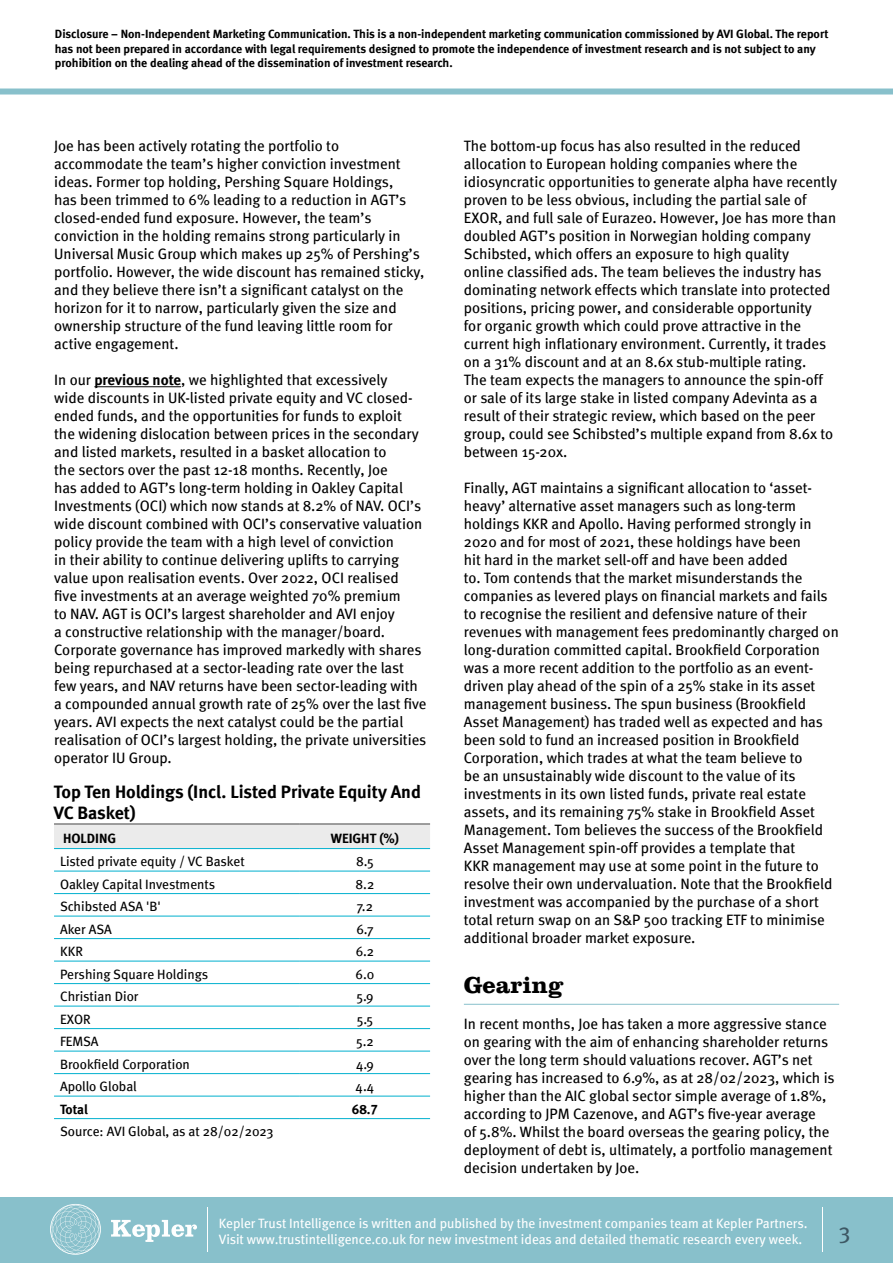
<style>
.page{position:relative;width:893px;height:1263px;background:#fff}
.page>*{position:absolute;margin:0;border:0;box-sizing:border-box;transform-origin:0 0}
.factsheet_heading1{font:700 24px "Clarendon LT Std";color:#000}
.t1{font:22.5px "Meta";color:#3d5864}
.table_heading{font:700 18px/21.6px "Meta";color:#000}
.t2{font:15px/18px "Meta";color:#000}
.table_td{font:13.5px "Meta";color:#000}
.t3{font:13.5px/16.2px "Meta";color:#fff}
.table_th{font:700 13.5px "Meta";color:#000}
.table_td-2{font:13.5px "Meta Bold LF";letter-spacing:-.01em;color:#000}
.t4{font:12px/14.4px "Meta Bold LF";color:#000}
.s1{font-family:"Meta Bold LF"}
</style>
<div class="page">
<div style="left:0;top:1197px;width:893px;height:66px;background:#88c0cb"></div>
<svg style="left:111px;top:1220px;width:86px;height:22px"></svg>
<svg style="left:50px;top:1204px;width:51px;height:51px"></svg>
<hr style="left:207px;top:1207px;width:1px;height:44px;background:#fff">
<div style="left:0;top:89px;width:893px;height:6px;background:#88c0cb"></div>
<hr style="left:822px;top:1207px;width:1px;height:44px;background:#fff">
<hr style="left:464px;top:1004px;width:375px;height:1px;background:#88c0cb">
<hr style="left:94px;top:386px;width:87px;height:1px;background:#000">
<div style="left:54px;top:825px;width:376px;height:23px;background:#ebebeb"></div>
<svg style="left:54px;top:894px;width:376px;height:226px"></svg>
<hr style="left:54px;top:823px;width:246px;height:2px;background:#808080">
<hr style="left:300px;top:823px;width:130px;height:2px;background:#808080">
<hr style="left:54px;top:871px;width:246px;height:1px;background:#00b0ce">
<hr style="left:300px;top:871px;width:130px;height:1px;background:#00b0ce">
<hr style="left:54px;top:1051px;width:246px;height:1px;background:#00b0ce">
<hr style="left:300px;top:1051px;width:130px;height:1px;background:#00b0ce">
<hr style="left:54px;top:893px;width:246px;height:1px;background:#00b0ce">
<hr style="left:54px;top:848px;width:246px;height:1px;background:#00b0ce">
<hr style="left:300px;top:848px;width:130px;height:1px;background:#00b0ce">
<hr style="left:54px;top:1073px;width:246px;height:1px;background:#00b0ce">
<hr style="left:300px;top:1073px;width:130px;height:1px;background:#00b0ce">
<hr style="left:54px;top:1096px;width:246px;height:1px;background:#00b0ce">
<hr style="left:300px;top:1096px;width:130px;height:1px;background:#00b0ce">
<hr style="left:54px;top:1118px;width:246px;height:1px;background:#00b0ce">
<hr style="left:300px;top:1118px;width:130px;height:1px;background:#00b0ce">
<hr style="left:300px;top:893px;width:130px;height:1px;background:#00b0ce">
<hr style="left:54px;top:916px;width:246px;height:1px;background:#00b0ce">
<hr style="left:300px;top:916px;width:130px;height:1px;background:#00b0ce">
<hr style="left:54px;top:938px;width:246px;height:1px;background:#00b0ce">
<hr style="left:300px;top:938px;width:130px;height:1px;background:#00b0ce">
<hr style="left:54px;top:961px;width:246px;height:1px;background:#00b0ce">
<hr style="left:300px;top:961px;width:130px;height:1px;background:#00b0ce">
<hr style="left:54px;top:983px;width:246px;height:1px;background:#00b0ce">
<hr style="left:300px;top:983px;width:130px;height:1px;background:#00b0ce">
<hr style="left:54px;top:1006px;width:246px;height:1px;background:#00b0ce">
<hr style="left:300px;top:1006px;width:130px;height:1px;background:#00b0ce">
<hr style="left:54px;top:1028px;width:246px;height:1px;background:#00b0ce">
<hr style="left:300px;top:1028px;width:130px;height:1px;background:#00b0ce">
<p class="t4" style="left:55px;top:27px;width:775px">Disclosure – Non-Independent Marketing Communication. This is a non-independent marketing communication commissioned by AVI Global. The report has not been prepared in accordance with legal requirements designed to promote the independence of investment research and is not subject to any prohibition on the dealing ahead of the dissemination of investment research.</p>
<p class="t2" style="left:54px;top:136px;width:372px">Joe has been actively rotating the portfolio to accommodate the team’s higher conviction investment ideas. Former top holding, Pershing Square Holdings,<br>has been trimmed to 6% leading to a reduction in AGT’s closed-ended fund exposure. However, the team’s conviction in the holding remains strong particularly in Universal Music Group which makes up 25% of Pershing’s portfolio. However, the wide discount has remained sticky, and they believe there isn’t a significant catalyst on the horizon for it to narrow, particularly given the size and ownership structure of the fund leaving little room for active engagement.</p>
<p class="t2" style="left:54px;top:370px;width:374px">In our <span class="s1">previous note</span>, we highlighted that excessively<br>wide discounts in UK-listed private equity and VC closed&shy;ended funds, and the opportunities for funds to exploit<br>the widening dislocation between prices in the secondary and listed markets, resulted in a basket allocation to<br>the sectors over the past 12-18 months. Recently, Joe<br>has added to AGT’s long-term holding in Oakley Capital Investments (OCI) which now stands at 8.2% of NAV. OCI’s wide discount combined with OCI’s conservative valuation policy provide the team with a high level of conviction<br>in their ability to continue delivering uplifts to carrying value upon realisation events. Over 2022, OCI realised<br>five investments at an average weighted 70% premium<br>to NAV. AGT is OCI’s largest shareholder and AVI enjoy<br>a constructive relationship with the manager/board.<br>Corporate governance has improved markedly with shares being repurchased at a sector-leading rate over the last few years, and NAV returns have been sector-leading with a compounded annual growth rate of 25% over the last five years. AVI expects the next catalyst could be the partial realisation of OCI’s largest holding, the private universities operator IU Group.</p>
<p class="table_heading" style="left:54px;top:781px;width:369px">Top Ten Holdings (Incl. Listed Private Equity And<br>VC Basket)</p>
<p class="table_th" style="left:63px;top:830px;width:55px">HOLDING</p>
<p class="table_th" style="left:331px;top:830px;width:70px">WEIGHT (%)</p>
<p class="table_td" style="left:60px;top:853px;width:186px">Listed private equity / VC Basket</p>
<p class="table_td" style="left:356px;top:853px;width:19px">8.5</p>
<p class="table_td" style="left:60px;top:876px;width:157px">Oakley Capital Investments</p>
<p class="table_td" style="left:356px;top:876px;width:20px">8.2</p>
<p class="table_td" style="left:60px;top:898px;width:102px">Schibsted ASA 'B'</p>
<p class="table_td" style="left:357px;top:898px;width:18px">7.2</p>
<p class="table_td" style="left:60px;top:921px;width:53px">Aker ASA</p>
<p class="table_td" style="left:356px;top:921px;width:19px">6.7</p>
<p class="table_td" style="left:60px;top:943px;width:24px">KKR</p>
<p class="table_td" style="left:356px;top:943px;width:20px">6.2</p>
<p class="table_td" style="left:60px;top:966px;width:150px">Pershing Square Holdings</p>
<p class="table_td" style="left:356px;top:966px;width:20px">6.0</p>
<p class="table_td" style="left:60px;top:988px;width:80px">Christian Dior</p>
<p class="table_td" style="left:356px;top:988px;width:18px">5.9</p>
<p class="table_td" style="left:60px;top:1011px;width:32px">EXOR</p>
<p class="table_td" style="left:357px;top:1011px;width:18px">5.5</p>
<p class="table_td" style="left:60px;top:1033px;width:40px">FEMSA</p>
<p class="table_td" style="left:356px;top:1033px;width:19px">5.2</p>
<p class="table_td" style="left:60px;top:1056px;width:131px">Brookfield Corporation</p>
<p class="table_td" style="left:356px;top:1056px;width:19px">4.9</p>
<p class="table_td" style="left:60px;top:1078px;width:78px">Apollo Global</p>
<p class="table_td" style="left:356px;top:1078px;width:20px">4.4</p>
<p class="table_td-2" style="left:60px;top:1101px;width:29px">Total</p>
<p class="table_td-2" style="left:352px;top:1101px;width:28px">68.7</p>
<p class="table_td" style="left:60px;top:1124px;width:215px">Source: AVI Global, as at 28/02/2023</p>
<p class="t2" style="left:464px;top:136px;width:375px">The bottom-up focus has also resulted in the reduced allocation to European holding companies where the idiosyncratic opportunities to generate alpha have recently proven to be less obvious, including the partial sale of EXOR, and full sale of Eurazeo. However, Joe has more than doubled AGT’s position in Norwegian holding company Schibsted, which offers an exposure to high quality<br>online classified ads. The team believes the industry has dominating network effects which translate into protected positions, pricing power, and considerable opportunity<br>for organic growth which could prove attractive in the current high inflationary environment. Currently, it trades on a 31% discount and at an 8.6x stub-multiple rating.<br>The team expects the managers to announce the spin-off or sale of its large stake in listed company Adevinta as a result of their strategic review, which based on the peer group, could see Schibsted’s multiple expand from 8.6x to between 15-20x.</p>
<p class="t2" style="left:464px;top:478px;width:376px">Finally, AGT maintains a significant allocation to ‘asset&shy;heavy’ alternative asset managers such as long-term holdings KKR and Apollo. Having performed strongly in 2020 and for most of 2021, these holdings have been<br>hit hard in the market sell-off and have been added<br>to. Tom contends that the market misunderstands the companies as levered plays on financial markets and fails to recognise the resilient and defensive nature of their revenues with management fees predominantly charged on long-duration committed capital. Brookfield Corporation was a more recent addition to the portfolio as an event&shy;driven play ahead of the spin of a 25% stake in its asset management business. The spun business (Brookfield Asset Management) has traded well as expected and has been sold to fund an increased position in Brookfield Corporation, which trades at what the team believe to<br>be an unsustainably wide discount to the value of its investments in its own listed funds, private real estate assets, and its remaining 75% stake in Brookfield Asset Management. Tom believes the success of the Brookfield Asset Management spin-off provides a template that<br>KKR management may use at some point in the future to resolve their own undervaluation. Note that the Brookfield investment was accompanied by the purchase of a short total return swap on an S&amp;P 500 tracking ETF to minimise additional broader market exposure.</p>
<p class="factsheet_heading1" style="left:464px;top:970px;width:102px">Gearing</p>
<p class="t2" style="left:464px;top:1014px;width:372px">In recent months, Joe has taken a more aggressive stance on gearing with the aim of enhancing shareholder returns over the long term should valuations recover. AGT’s net gearing has increased to 6.9%, as at 28/02/2023, which is higher than the AIC global sector simple average of 1.8%, according to JPM Cazenove, and AGT’s five-year average<br>of 5.8%. Whilst the board overseas the gearing policy, the deployment of debt is, ultimately, a portfolio management decision undertaken by Joe.</p>
<p class="t3" style="left:219px;top:1214px;width:590px">Kepler Trust Intelligence is written and published by the investment companies team at Kepler Partners.<br>Visit www.trustintelligence.co.uk for new investment ideas and detailed thematic research every week.</p>
<h2 class="t1" style="left:839px;top:1218px;width:13px">3</h2>
</div>
